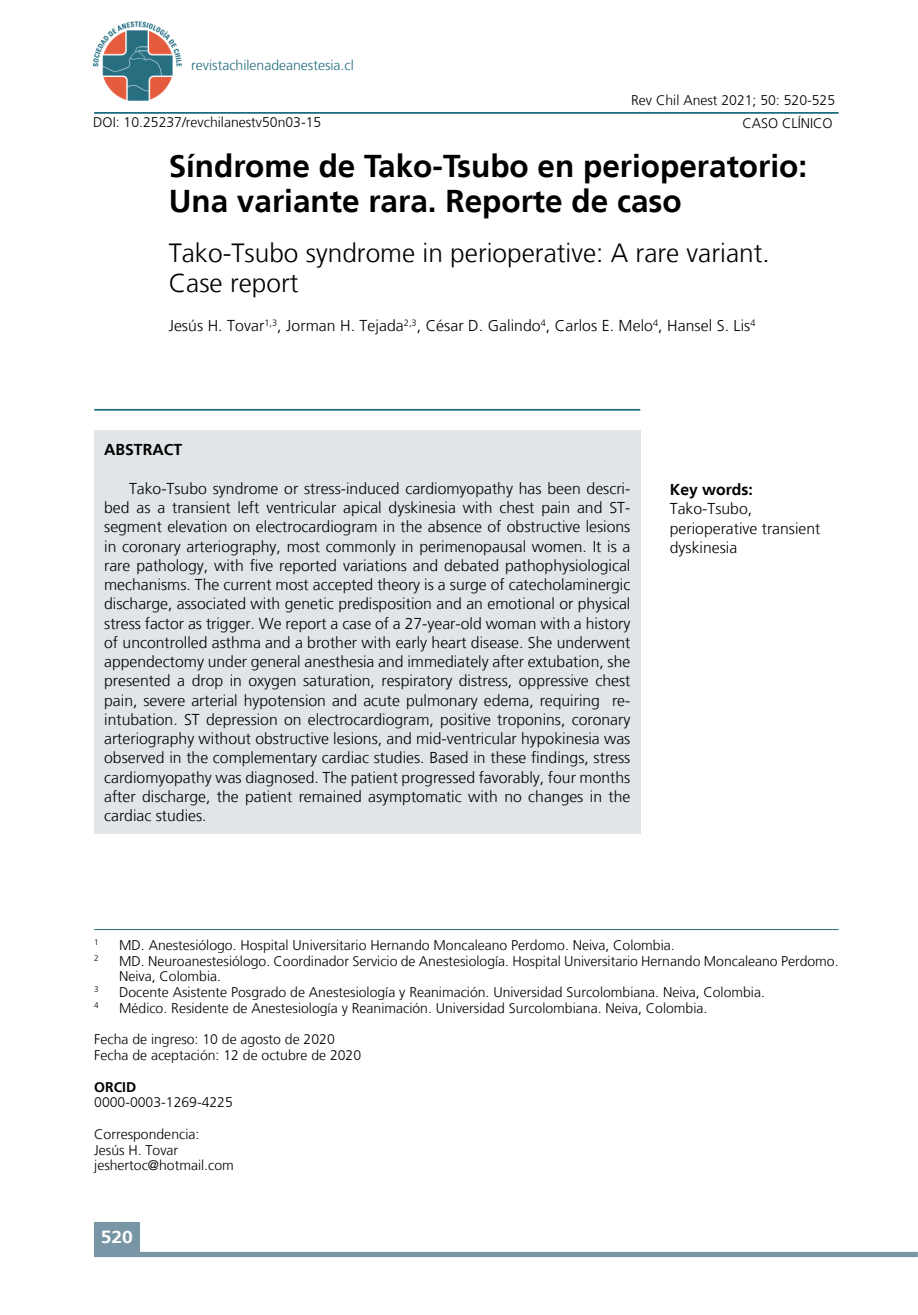
<style>
.page{position:relative;width:918px;height:1315px;background:#fff}
.page>*{position:absolute;margin:0;border:0;box-sizing:border-box;transform-origin:0 0}
.t1{font:700 31.5px/35px "Frutiger LT";color:#000}
.t2{font:300 26.25px/29.8px "Frutiger LT";color:#000}
.t3{font:700 17.5px "Frutiger LT";color:#fff;scale:1.1 1}
.t4{font:300 15.75px/19.2px "Frutiger LT";color:#000;text-align:justify}
.t5{font:700 15.75px "Frutiger LT";color:#000}
.t6{font:300 14px/15.8px "Frutiger LT";color:#000}
.t7{font:300 14px "Frutiger LT";color:#1f6b7d}
.t8{font:700 14px "Frutiger LT";color:#000}
.t9{font:300 8.22px "Frutiger LT";color:#000}
</style>
<div class="page">
<div style="left:94px;top:1222px;width:46px;height:35px;background:#7896a5"></div>
<hr style="left:94px;top:112px;width:744px;height:2px;background:#1f6b7d">
<div style="left:94px;top:1251px;width:824px;height:6px;background:#7896a5"></div>
<img style="left:93px;top:21px;width:89px;height:80px">
<hr style="left:94px;top:929px;width:744px;height:1px;background:#1f6b7d">
<div style="left:94px;top:430px;width:546px;height:403px;background:#e1e5e8"></div>
<hr style="left:94px;top:409px;width:546px;height:2px;background:#1f6b7d">
<p class="t7" style="left:191px;top:57px;width:164px">revistachilenadeanestesia.cl</p>
<p class="t6" style="left:631px;top:93px;width:205px">Rev Chil Anest 2021; 50: 520-525</p>
<p class="t6" style="left:93px;top:114px;width:229px">DOI: 10.25237/revchilanestv50n03-15</p>
<p class="t6" style="left:742px;top:116px;width:19px">Caso</p>
<p class="t6" style="left:782px;top:116px;width:28px">Clínico</p>
<h1 class="t1" style="left:169px;top:149px;width:640px">Síndrome de Tako-Tsubo en perioperatorio:<br>Una variante rara. Reporte de caso</h1>
<h2 class="t2" style="left:169px;top:238px;width:602px">Tako-Tsubo syndrome in perioperative: A rare variant.<br>Case report</h2>
<p class="t4" style="left:169px;top:316px;width:588px">Jesús H. Tovar<sup>1,3</sup>, Jorman H. Tejada<sup>2,3</sup>, César D. Galindo<sup>4</sup>, Carlos E. Melo<sup>4</sup>, Hansel S. Lis<sup>4</sup></p>
<p class="t5" style="left:104px;top:440px;width:50px">Abstrac</p>
<p class="t5" style="left:173px;top:440px;width:10px">t</p>
<p class="t4" style="left:104px;top:479px;width:528px;text-indent:25px">Tako-Tsubo syndrome or stress-induced cardiomyopathy has been descri&shy;bed as a transient left ventricular apical dyskinesia with chest pain and ST&shy;segment elevation on electrocardiogram in the absence of obstructive lesions in coronary arteriography, most commonly in perimenopausal women. It is a rare pathology, with five reported variations and debated pathophysiological mechanisms. The current most accepted theory is a surge of catecholaminergic discharge, associated with genetic predisposition and an emotional or physical stress factor as trigger. We report a case of a 27-year-old woman with a history of uncontrolled asthma and a brother with early heart disease. She underwent appendectomy under general anesthesia and immediately after extubation, she presented a drop in oxygen saturation, respiratory distress, oppressive chest pain, severe arterial hypotension and acute pulmonary edema, requiring re&shy;intubation. ST depression on electrocardiogram, positive troponins, coronary arteriography without obstructive lesions, and mid-ventricular hypokinesia was observed in the complementary cardiac studies. Based in these findings, stress cardiomyopathy was diagnosed. The patient progressed favorably, four months after discharge, the patient remained asymptomatic with no changes in the cardiac studies.</p>
<p class="t5" style="left:670px;top:480px;width:84px">Key words:</p>
<p class="t4" style="left:670px;top:499px;width:152px;text-align:left">Tako-Tsubo, perioperative transient dyskinesia</p>
<p class="t9" style="left:94px;top:937px;width:6px">1</p>
<p class="t6" style="left:119px;top:937px;width:557px">MD. Anestesiólogo. Hospital Universitario Hernando Moncaleano Perdomo. Neiva, Colombia.</p>
<p class="t9" style="left:94px;top:953px;width:6px">2</p>
<p class="t6" style="left:119px;top:953px;width:721px">MD. Neuroanestesiólogo. Coordinador Servicio de Anestesiología. Hospital Universitario Hernando Moncaleano Perdomo.<br>Neiva, Colombia.</p>
<p class="t9" style="left:94px;top:985px;width:6px">3</p>
<p class="t6" style="left:119px;top:984px;width:647px">Docente Asistente Posgrado de Anestesiología y Reanimación. Universidad Surcolombiana. Neiva, Colombia.</p>
<p class="t9" style="left:94px;top:1000px;width:6px">4</p>
<p class="t6" style="left:119px;top:1000px;width:590px">Médico. Residente de Anestesiología y Reanimación. Universidad Surcolombiana. Neiva, Colombia.</p>
<p class="t6" style="left:94px;top:1032px;width:268px">Fecha de ingreso: 10 de agosto de 2020<br>Fecha de aceptación: 12 de octubre de 2020</p>
<p class="t8" style="left:94px;top:1078px;width:42px">ORCID</p>
<p class="t6" style="left:94px;top:1095px;width:140px">0000-0003-1269-4225</p>
<p class="t6" style="left:94px;top:1126px;width:141px">Correspondencia:<br>Jesús H. Tovar jeshertoc@hotmail.com</p>
<p class="t3" style="left:101px;top:1226px;width:31px">520</p>
</div>
